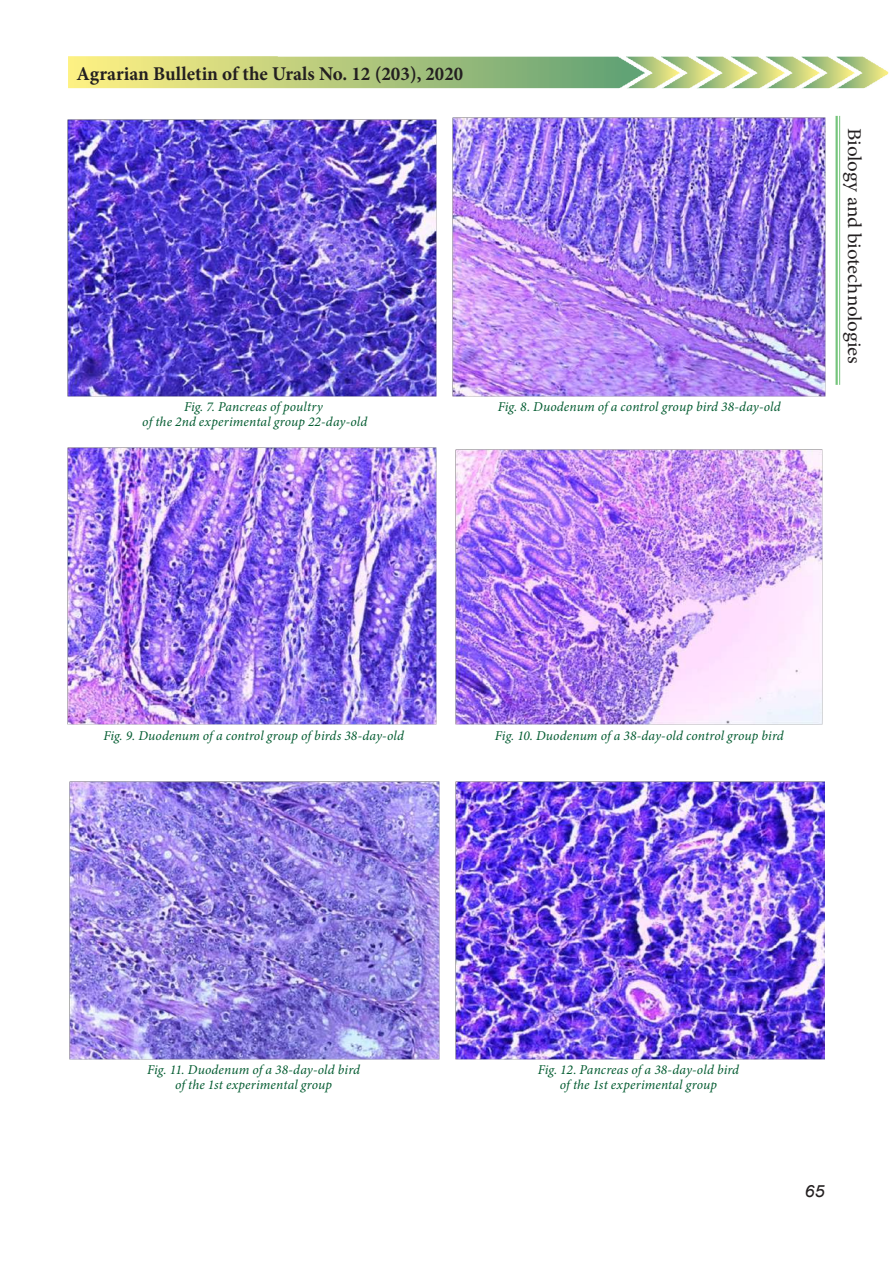
<style>
.page{position:relative;width:893px;height:1263px;background:#fff}
.page>*{position:absolute;margin:0;border:0;box-sizing:border-box;transform-origin:0 0}
.t1{font:700 19.5px "Minion Pro";color:#231f20}
.t2{font:19.5px "Minion Pro";letter-spacing:-.015em;color:#231f20;scale:1.08 1}
.t3{font:italic 16.8px "Arial";color:#231f20;scale:1.08 1}
.t4{font:italic 13.5px/15px "Minion Pro";letter-spacing:.005em;color:#025b30;text-align:center}
</style>
<div class="page">
<hr style="left:835px;top:116px;width:3px;height:269px;background:#40ae49">
<hr style="left:839px;top:116px;width:1px;height:269px;background:#40ae49">
<img style="left:68px;top:56px;width:820px;height:32px">
<img style="left:68px;top:120px;width:368px;height:277px">
<img style="left:453px;top:117px;width:372px;height:279px">
<img style="left:68px;top:447px;width:368px;height:277px">
<img style="left:455px;top:449px;width:368px;height:275px">
<img style="left:69px;top:782px;width:370px;height:277px">
<img style="left:455px;top:782px;width:370px;height:277px">
<h1 class="t1" style="left:77px;top:60px;width:388px">Agrarian Bulletin of the Urals No. 12 (203), 2020</h1>
<p class="t4" style="left:142px;top:399px;width:227px">Fig. 7. Pancreas of poultry<br>of the 2nd experimental group 22-day-old</p>
<p class="t4" style="left:498px;top:399px;width:284px">Fig. 8. Duodenum of a control group bird 38-day-old</p>
<h1 class="t2" style="left:868px;top:128px;width:220px;rotate:90deg">Biology and biotechnologies</h1>
<p class="t4" style="left:103px;top:728px;width:302px">Fig. 9. Duodenum of a control group of birds 38-day-old</p>
<p class="t4" style="left:495px;top:728px;width:290px">Fig. 10. Duodenum of a 38-day-old control group bird</p>
<p class="t4" style="left:147px;top:1062px;width:214px">Fig. 11. Duodenum of a 38-day-old bird of the 1st experimental group</p>
<p class="t4" style="left:538px;top:1062px;width:203px">Fig. 12. Pancreas of a 38-day-old bird of the 1st experimental group</p>
<p class="t3" style="left:804px;top:1181px;width:20px">65</p>
</div>
